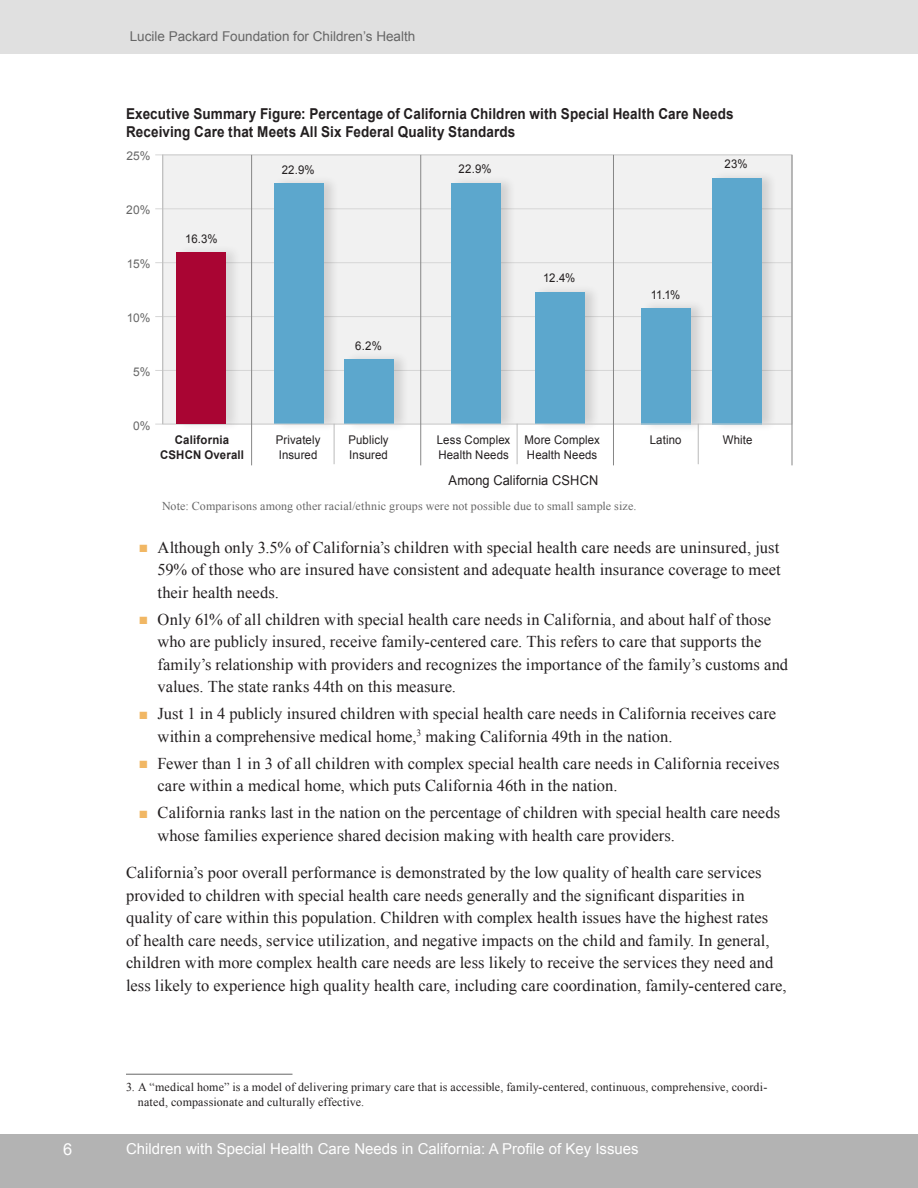
<style>
.page{position:relative;width:918px;height:1188px;background:#fff}
.page>*{position:absolute;margin:0;border:0;box-sizing:border-box;transform-origin:0 0}
.body_indent{font:16.5px/22.5px "Times New Roman";letter-spacing:.005em;color:#231f20}
.body_text{font:16.5px/22.5px "Times New Roman";letter-spacing:.005em;color:#231f20}
.body_indent-last{font:16.5px/22.5px "Times New Roman";letter-spacing:.005em;color:#231f20}
.t1{font:16.5px "Arial";color:#fff}
.graph-head{font:700 15px/18px "Arial";letter-spacing:.01em;color:#231f20;scale:.9 1}
.t2{font:15px "Arial";color:#fff}
.t3{font:13.5px "Arial";color:#666}
.graph_text-centered{font:13.5px "Arial";letter-spacing:.01em;color:#231f20;scale:.95 1}
.footnote_top_w_rule{font:12px/15px "Times New Roman";letter-spacing:.015em;color:#231f20}
.graph_text-centered-2{font:12px/15px "Arial";letter-spacing:.01em;color:#231f20;scale:.95 1}
.notes-graphs{font:12px "Times New Roman";letter-spacing:.01em;color:#666}
.graph_text-centered-3{font:700 12px/15px "Arial";letter-spacing:.015em;color:#231f20;text-align:center;scale:.95 1}
.graph-axis{font:12px "Arial";letter-spacing:-.005em;color:#666}
.s1{color:#f1b764}
</style>
<div class="page">
<div style="left:0;top:0;width:918px;height:54px;background:#e0e0e0"></div>
<div style="left:0;top:1134px;width:918px;height:54px;background:#b3b3b3"></div>
<div style="left:162px;top:154px;width:630px;height:270px;background:#f1f1f1;border:1px solid #d6d6d6"></div>
<hr style="left:155px;top:262px;width:637px;height:1px;background:#d6d6d6">
<hr style="left:155px;top:370px;width:637px;height:1px;background:#d6d6d6">
<hr style="left:155px;top:208px;width:637px;height:1px;background:#d6d6d6">
<hr style="left:155px;top:154px;width:637px;height:1px;background:#d6d6d6">
<hr style="left:155px;top:316px;width:637px;height:1px;background:#d6d6d6">
<div style="left:273px;top:175px;width:66px;height:257px;background:#231f20;opacity:.15"></div>
<div style="left:274px;top:183px;width:50px;height:241px;background:#5ca7cd"></div>
<div style="left:344px;top:351px;width:66px;height:81px;background:#231f20;opacity:.15"></div>
<div style="left:345px;top:359px;width:49px;height:65px;background:#5ca7cd"></div>
<div style="left:450px;top:175px;width:66px;height:257px;background:#231f20;opacity:.15"></div>
<div style="left:451px;top:183px;width:50px;height:241px;background:#5ca7cd"></div>
<div style="left:534px;top:284px;width:66px;height:148px;background:#231f20;opacity:.15"></div>
<div style="left:535px;top:293px;width:50px;height:131px;background:#5ca7cd"></div>
<div style="left:641px;top:300px;width:66px;height:133px;background:#231f20;opacity:.15"></div>
<div style="left:642px;top:308px;width:49px;height:117px;background:#5ca7cd"></div>
<div style="left:711px;top:170px;width:66px;height:262px;background:#231f20;opacity:.15"></div>
<div style="left:712px;top:178px;width:50px;height:246px;background:#5ca7cd"></div>
<hr style="left:155px;top:424px;width:637px;height:1px;background:#d6d6d6">
<hr style="left:162px;top:155px;width:1px;height:269px;background:#bababa">
<div style="left:176px;top:244px;width:66px;height:188px;background:#231f20;opacity:.12"></div>
<div style="left:177px;top:252px;width:49px;height:172px;background:#a90533"></div>
<hr style="left:126px;top:1074px;width:166px;height:1px;background:#666">
<hr style="left:334px;top:424px;width:1px;height:40px;background:#bababa">
<hr style="left:420px;top:155px;width:1px;height:310px;background:#878787">
<hr style="left:251px;top:155px;width:1px;height:310px;background:#878787">
<hr style="left:613px;top:155px;width:1px;height:310px;background:#878787">
<hr style="left:517px;top:424px;width:1px;height:40px;background:#bababa">
<hr style="left:698px;top:424px;width:1px;height:40px;background:#bababa">
<hr style="left:792px;top:155px;width:1px;height:310px;background:#878787">
<p class="t3" style="left:130px;top:28px;width:287px">Lucile Packard Foundation for Children’s Health</p>
<p class="graph-head" style="left:126px;top:105px;width:677px">Executive Summary Figure: Percentage of California Children with Special Health Care Needs<br>Receiving Care that Meets All Six Federal Quality Standards</p>
<p class="graph-axis" style="left:127px;top:148px;width:26px">25%</p>
<p class="graph_text-centered-2" style="left:725px;top:157px;width:26px">23%</p>
<p class="graph_text-centered-2" style="left:459px;top:162px;width:36px">22.9%</p>
<p class="graph_text-centered-2" style="left:282px;top:162px;width:36px">22.9%</p>
<p class="graph-axis" style="left:126px;top:202px;width:26px">20%</p>
<p class="graph-axis" style="left:127px;top:256px;width:25px">15%</p>
<p class="graph-axis" style="left:127px;top:310px;width:25px">10%</p>
<p class="graph-axis" style="left:133px;top:364px;width:19px">5%</p>
<p class="graph_text-centered-2" style="left:185px;top:231px;width:36px">16.3%</p>
<p class="graph_text-centered-2" style="left:355px;top:339px;width:29px">6.2%</p>
<p class="graph_text-centered-2" style="left:543px;top:271px;width:35px">12.4%</p>
<p class="graph_text-centered-2" style="left:651px;top:287px;width:33px">11.1%</p>
<p class="graph-axis" style="left:133px;top:418px;width:19px">0%</p>
<p class="graph_text-centered-3" style="left:160px;top:432px;width:90px">California<br>CSHCN Overall</p>
<p class="graph_text-centered-2" style="left:276px;top:432px;width:48px">Privately<br>Insured</p>
<p class="graph_text-centered-2" style="left:349px;top:432px;width:44px">Publicly<br>Insured</p>
<p class="graph_text-centered-2" style="left:437px;top:432px;width:79px">Less Complex<br>Health Needs</p>
<p class="graph_text-centered-2" style="left:524px;top:432px;width:81px">More Complex<br>Health Needs</p>
<p class="graph_text-centered" style="left:449px;top:471px;width:159px">Among California CSHCN</p>
<p class="notes-graphs" style="left:162px;top:498px;width:476px">Note: Comparisons among other racial/ethnic groups were not possible due to small sample size.</p>
<p class="graph_text-centered-2" style="left:650px;top:432px;width:35px">Latino</p>
<p class="graph_text-centered-2" style="left:723px;top:432px;width:33px">White</p>
<p class="body_indent" style="left:158px;top:536px;width:625px;text-align:justify;text-indent:-18px"><span class="s1">■</span> Although only 3.5% of California’s children with special health care needs are uninsured, just 59% of those who are insured have consistent and adequate health insurance coverage to meet their health needs.</p>
<p class="body_indent" style="left:158px;top:608px;width:632px;text-indent:-18px"><span class="s1">■</span> Only 61% of all children with special health care needs in California, and about half of those who are publicly insured, receive family-centered care. This refers to care that supports the family’s relationship with providers and recognizes the importance of the family’s customs and values. The state ranks 44th on this measure.</p>
<p class="body_indent" style="left:158px;top:702px;width:620px;text-indent:-18px"><span class="s1">■</span> Just 1 in 4 publicly insured children with special health care needs in California receives care within a comprehensive medical home,<sup>3</sup> making California 49th in the nation.</p>
<p class="body_indent" style="left:158px;top:752px;width:624px;text-indent:-18px"><span class="s1">■</span> Fewer than 1 in 3 of all children with complex special health care needs in California receives care within a medical home, which puts California 46th in the nation.</p>
<p class="body_indent-last" style="left:158px;top:801px;width:624px;text-indent:-18px"><span class="s1">■</span> California ranks last in the nation on the percentage of children with special health care needs whose families experience shared decision making with health care providers.</p>
<p class="body_text" style="left:126px;top:861px;width:662px">California’s poor overall performance is demonstrated by the low quality of health care services provided to children with special health care needs generally and the significant disparities in quality of care within this population. Children with complex health issues have the highest rates<br>of health care needs, service utilization, and negative impacts on the child and family. In general, children with more complex health care needs are less likely to receive the services they need and less likely to experience high quality health care, including care coordination, family-centered care,</p>
<p class="footnote_top_w_rule" style="left:138px;top:1079px;width:631px;text-indent:-12px">3. A “medical home” is a model of delivering primary care that is accessible, family-centered, continuous, comprehensive, coordi&shy;nated, compassionate and culturally effective.</p>
<p class="t1" style="left:63px;top:1138px;width:11px">6</p>
<p class="t2" style="left:126px;top:1139px;width:514px">Children with Special Health Care Needs in California: A Profile of Key Issues</p>
</div>
